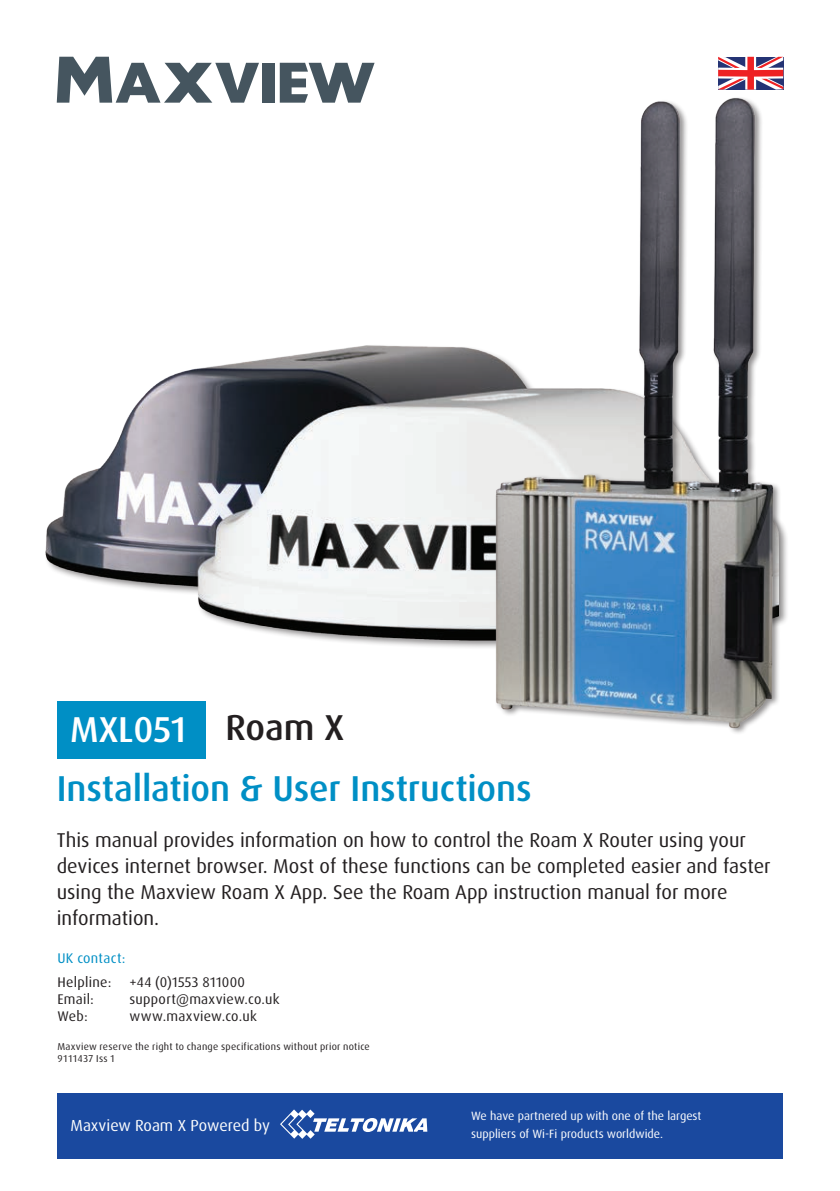
<style>
.page{position:relative;width:840px;height:1191px;background:#fff}
.page>*{position:absolute;margin:0;border:0;box-sizing:border-box;transform-origin:0 0}
.t1{font:500 36px "Dax Pro";letter-spacing:-.005em;color:#008fc5}
.t2{font:500 36px "Dax Pro";color:#fff}
.t3{font:500 36px "Dax Pro";color:#231f20}
.t4{font:20px/26px "Dax Pro";color:#231f20}
.t5{font:16px "Dax Pro";letter-spacing:-.005em;color:#fff}
.t6{font:14px "Dax Pro";letter-spacing:.02em;color:#231f20}
.t7{font:14px "Dax Pro";letter-spacing:.025em;color:#008fc5}
.t8{font:12px/18px "Dax Pro";color:#fff}
.t9{font:10px "Dax Pro";letter-spacing:.025em;color:#231f20}
.t10{font:10px "Dax";letter-spacing:-.015em;color:#231f20}
.s1{font-family:"Dax Pro"}
</style>
<div class="page">
<div style="left:57px;top:702px;width:149px;height:57px;background:#008fc5"></div>
<svg style="left:718px;top:57px;width:64px;height:33px"></svg>
<svg style="left:279px;top:63px;width:95px;height:40px"></svg>
<div style="left:262px;top:63px;width:13px;height:40px;background:#45555f"></div>
<svg style="left:57px;top:57px;width:202px;height:46px"></svg>
<div style="left:57px;top:1093px;width:725px;height:65px;background:#1a499f"></div>
<svg style="left:280px;top:1109px;width:147px;height:29px"></svg>
<img style="left:45px;top:345px;width:430px;height:303px">
<img style="left:475px;top:97px;width:312px;height:636px">
<h1 class="t2" style="left:70px;top:706px;width:117px">MXL051</h1>
<h1 class="t3" style="left:225px;top:704px;width:120px">Roam X</h1>
<h1 class="t1" style="left:57px;top:765px;width:476px">Installation &amp; User Instructions</h1>
<p class="t4" style="left:57px;top:827px;width:715px">This manual provides information on how to control the Roam X Router using your devices internet browser. Most of these functions can be completed easier and faster using the Maxview Roam X App. See the Roam App instruction manual for more information.</p>
<p class="t7" style="left:57px;top:949px;width:69px">UK contact:</p>
<p class="t6" style="left:57px;top:973px;width:55px">Helpline:</p>
<p class="t6" style="left:129px;top:973px;width:117px">+44 (0)1553 811000</p>
<p class="t6" style="left:57px;top:990px;width:38px">Email:</p>
<p class="t6" style="left:129px;top:990px;width:151px">support@maxview.co.uk</p>
<p class="t6" style="left:57px;top:1007px;width:32px">Web:</p>
<p class="t6" style="left:129px;top:1007px;width:129px">www.maxview.co.uk</p>
<p class="t9" style="left:57px;top:1039px;width:314px">Maxview reserve the right to change specifications without prior notice</p>
<p class="t10" style="left:57px;top:1052px;width:58px">9111437 <span class="s1">Iss 1</span></p>
<p class="t5" style="left:70px;top:1114px;width:201px">Maxview Roam X Powered by</p>
<p class="t8" style="left:471px;top:1107px;width:232px">We have partnered up with one of the largest suppliers of Wi-Fi products worldwide.</p>
</div>
